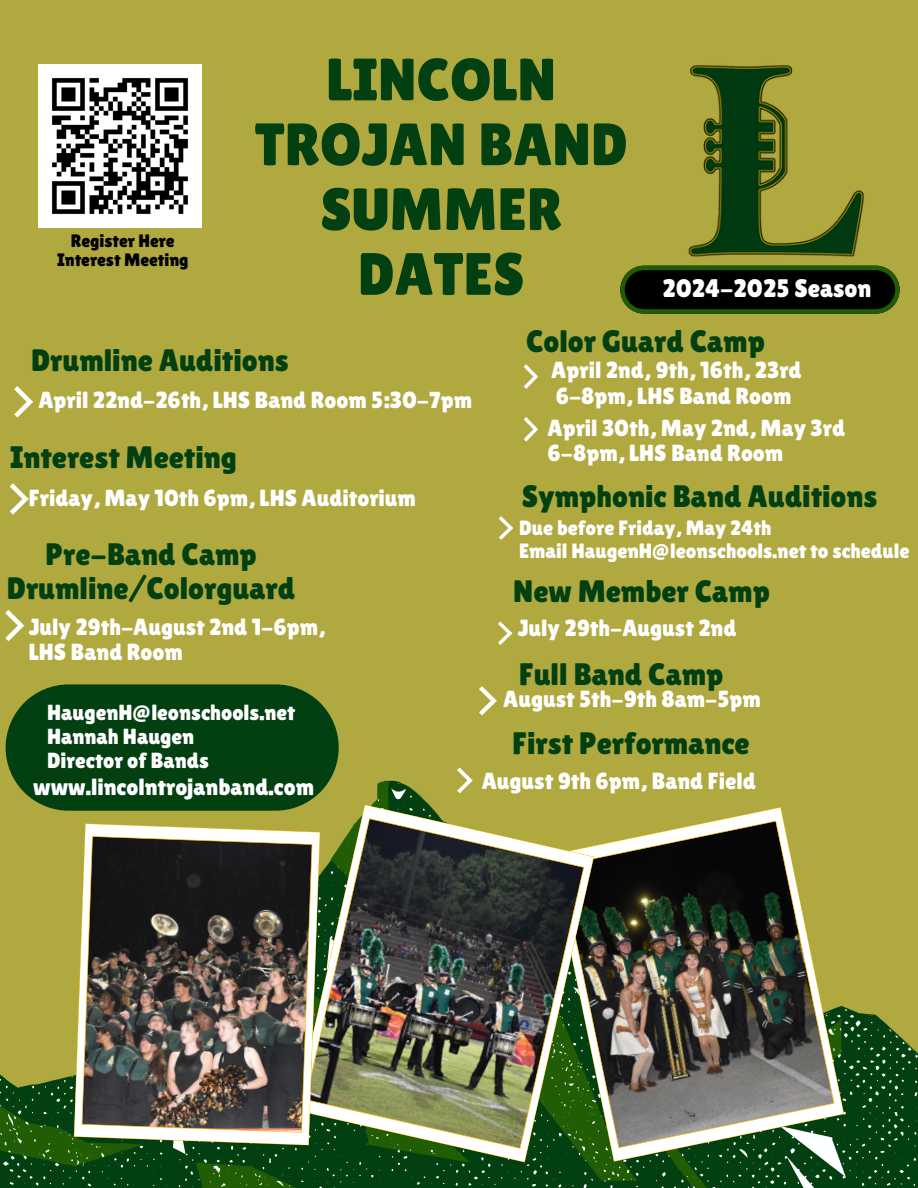
<style>
.page{position:relative;width:918px;height:1188px;background:#b0a940}
.page>*{position:absolute;margin:0;border:0;box-sizing:border-box;transform-origin:0 0}
.t1{font:59.7px/64.8px "Lilita One";color:#024011;text-align:center}
.t2{font:31.05px/33.8px "Lilita One";color:#024011;text-align:center}
.t3{font:25.35px "Lilita One";color:#fff}
.t4{font:23.25px/25.2px "Lilita One";color:#fff}
.t5{font:21.9px/23.7px "Lilita One";color:#fff}
.t6{font:20.7px/22.4px "Lilita One";color:#fff}
.t7{font:18px "Lilita One";color:#000}
</style>
<div class="page">
<svg style="left:0;top:799px;width:918px;height:389px"></svg>
<svg style="left:136px;top:937px;width:710px;height:251px;background:#124c1a"></svg>
<img style="left:594px;top:807px;width:250px;height:355px">
<img style="left:295px;top:804px;width:299px;height:359px">
<img style="left:74px;top:823px;width:246px;height:322px">
<svg style="left:6px;top:610px;width:18px;height:31px"></svg>
<svg style="left:499px;top:516px;width:14px;height:24px"></svg>
<svg style="left:10px;top:483px;width:19px;height:32px"></svg>
<svg style="left:524px;top:364px;width:14px;height:25px"></svg>
<svg style="left:15px;top:386px;width:18px;height:32px"></svg>
<svg style="left:6px;top:684px;width:333px;height:127px;background:#114915"></svg>
<svg style="left:620px;top:290px;width:280px;height:24px;background:#0d1903"></svg>
<svg style="left:479px;top:686px;width:18px;height:29px"></svg>
<img style="left:620px;top:65px;width:280px;height:225px">
<img style="left:38px;top:65px;width:163px;height:163px">
<svg style="left:457px;top:768px;width:16px;height:25px"></svg>
<svg style="left:524px;top:417px;width:14px;height:25px"></svg>
<svg style="left:498px;top:621px;width:14px;height:24px"></svg>
<h3 class="t1" style="left:255px;top:47px;width:374px">LINCOLN<br>TROJAN BAND<br>SUMMER<br>DATES</h3>
<h3 class="t7" style="left:71px;top:230px;width:105px">Register Here</h3>
<p class="t7" style="left:57px;top:249px;width:133px">Interest Meeting</p>
<p class="t3" style="left:662px;top:274px;width:211px">2024-2025 Season</p>
<h2 class="t2" style="left:526px;top:325px;width:240px">Color Guard Camp</h2>
<p class="t2" style="left:31px;top:343px;width:259px">Drumline Auditions</p>
<p class="t4" style="left:551px;top:358px;width:252px">April 2nd, 9th, 16th, 23rd<br>6-8pm, LHS Band Room</p>
<p class="t4" style="left:38px;top:388px;width:435px">April 22nd-26th, LHS Band Room 5:30-7pm</p>
<h2 class="t2" style="left:10px;top:440px;width:228px">Interest Meeting</h2>
<h2 class="t4" style="left:29px;top:485px;width:389px">Friday, May 10th 6pm, LHS Auditorium</h2>
<h4 class="t2" style="left:7px;top:537px;width:290px">Pre-Band Camp<br>Drumline/Colorguard</h4>
<h3 class="t4" style="left:29px;top:614px;width:298px">July 29th-August 2nd 1-6pm,<br>LHS Band Room</h3>
<p class="t5" style="left:47px;top:701px;width:249px">HaugenH@leonschools.net<br>Hannah Haugen<br>Director of Bands</p>
<h3 class="t4" style="left:33px;top:774px;width:282px">www.lincolntrojanband.com</h3>
<h3 class="t4" style="left:548px;top:415px;width:299px">April 30th, May 2nd, May 3rd<br>6-8pm, LHS Band Room</h3>
<h3 class="t2" style="left:522px;top:479px;width:357px">Symphonic Band Auditions</h3>
<h2 class="t6" style="left:519px;top:517px;width:392px">Due before Friday, May 24th<br>Email HaugenH@leonschools.net to schedule</h2>
<h2 class="t2" style="left:513px;top:574px;width:258px">New Member Camp</h2>
<h4 class="t4" style="left:518px;top:615px;width:220px">July 29th-August 2nd</h4>
<h3 class="t2" style="left:519px;top:657px;width:206px">Full Band Camp</h3>
<h2 class="t4" style="left:503px;top:686px;width:259px">August 5th-9th 8am-5pm</h2>
<h2 class="t2" style="left:512px;top:726px;width:239px">First Performance</h2>
<p class="t4" style="left:482px;top:768px;width:276px">August 9th 6pm, Band Field</p>
</div>
